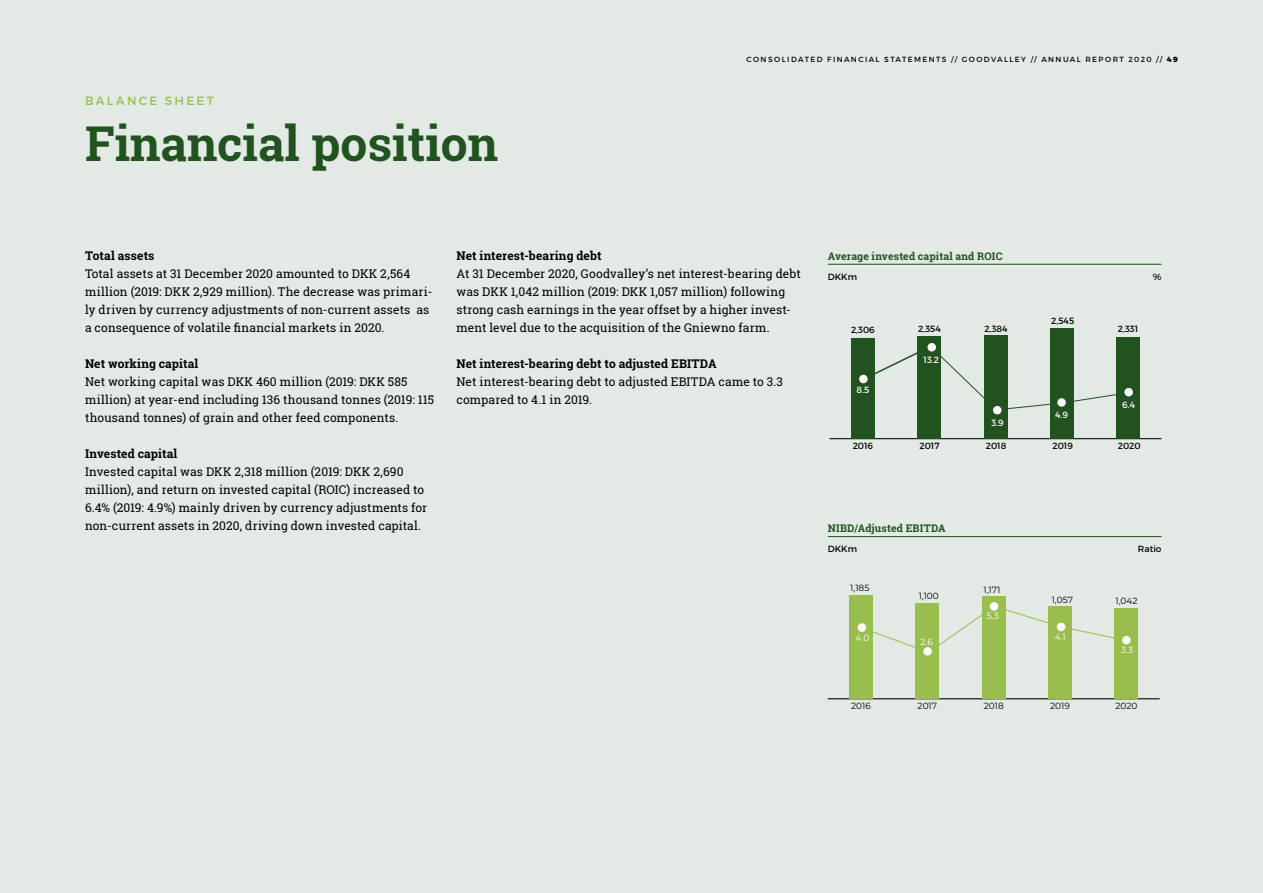
<style>
.page{position:relative;width:1263px;height:893px;background:#e3e9e5}
.page>*{position:absolute;margin:0;border:0;box-sizing:border-box;transform-origin:0 0}
.t1{font:700 48px "Roboto Slab";color:#215220}
.t2{font:12px/18px "Roboto Slab";letter-spacing:.01em;color:#000}
.t3{font:700 12px "Roboto Slab";letter-spacing:.01em;color:#000}
.t4{font:12px "Montserrat";letter-spacing:.19em;color:#99be4e}
.t5{font:700 10.5px "Roboto Slab";letter-spacing:.015em;color:#215220}
.t6{font:9px "Montserrat";color:#000}
.t7{font:9px "Montserrat";color:#fff}
.t8{font:7.5px "Montserrat";letter-spacing:.19em;color:#000}
.s1{font-weight:800}
</style>
<div class="page">
<hr style="left:830px;top:438px;width:331px;height:1px;background:#000">
<div style="left:851px;top:338px;width:24px;height:101px;background:#215220"></div>
<div style="left:917px;top:336px;width:24px;height:103px;background:#215220"></div>
<div style="left:983px;top:335px;width:24px;height:104px;background:#215220"></div>
<div style="left:1050px;top:328px;width:24px;height:111px;background:#215220"></div>
<div style="left:1116px;top:337px;width:24px;height:102px;background:#215220"></div>
<svg style="left:863px;top:344px;width:265px;height:67px"></svg>
<div style="left:927px;top:343px;width:9px;height:9px;background:#fff;border-radius:50%"></div>
<div style="left:859px;top:375px;width:9px;height:8px;background:#fff;border-radius:50%"></div>
<div style="left:993px;top:406px;width:9px;height:9px;background:#fff;border-radius:50%"></div>
<div style="left:1057px;top:398px;width:9px;height:9px;background:#fff;border-radius:4px"></div>
<div style="left:1124px;top:388px;width:9px;height:8px;background:#fff;border-radius:50%"></div>
<hr style="left:828px;top:699px;width:331px;height:1px;background:#000">
<div style="left:849px;top:596px;width:24px;height:103px;background:#99be4e"></div>
<div style="left:915px;top:603px;width:24px;height:96px;background:#99be4e"></div>
<div style="left:982px;top:597px;width:24px;height:102px;background:#99be4e"></div>
<div style="left:1048px;top:607px;width:24px;height:92px;background:#99be4e"></div>
<div style="left:1114px;top:608px;width:24px;height:91px;background:#99be4e"></div>
<svg style="left:866px;top:605px;width:261px;height:51px"></svg>
<svg style="left:989px;top:602px;width:9px;height:9px"></svg>
<div style="left:1057px;top:623px;width:8px;height:8px;background:#fff;border-radius:50%"></div>
<div style="left:1122px;top:636px;width:9px;height:8px;background:#fff;border-radius:50%"></div>
<svg style="left:857px;top:623px;width:9px;height:9px"></svg>
<hr style="left:828px;top:264px;width:333px;height:1px;background:#215220">
<hr style="left:828px;top:536px;width:333px;height:1px;background:#215220">
<p class="t4" style="left:85px;top:94px;width:130px">BALANCE SHEET</p>
<h1 class="t1" style="left:85px;top:111px;width:415px">Financial position</h1>
<p class="t8" style="left:746px;top:55px;width:433px">CONSOLIDATED FINANCIAL STATEMENTS // GOODVALLEY // ANNUAL REPORT 2020 // <span class="s1">49</span></p>
<p class="t3" style="left:85px;top:247px;width:71px">Total assets</p>
<p class="t2" style="left:85px;top:264px;width:349px">Total assets at 31 December 2020 amounted to DKK 2,564 million (2019: DKK 2,929 million). The decrease was primari&shy;ly driven by currency adjustments of non-current assets as a consequence of volatile financial markets in 2020.</p>
<p class="t3" style="left:85px;top:355px;width:115px">Net working capital</p>
<p class="t2" style="left:85px;top:372px;width:351px">Net working capital was DKK 460 million (2019: DKK 585 million) at year-end including 136 thousand tonnes (2019: 115 thousand tonnes) of grain and other feed components.</p>
<p class="t3" style="left:85px;top:445px;width:94px">Invested capital</p>
<p class="t2" style="left:85px;top:462px;width:344px">Invested capital was DKK 2,318 million (2019: DKK 2,690 million), and return on invested capital (ROIC) increased to 6.4% (2019: 4.9%) mainly driven by currency adjustments for non-current assets in 2020, driving down invested capital.</p>
<p class="t3" style="left:456px;top:247px;width:147px">Net interest-bearing debt</p>
<p class="t2" style="left:456px;top:264px;width:346px">At 31 December 2020, Goodvalley’s net interest-bearing debt was DKK 1,042 million (2019: DKK 1,057 million) following strong cash earnings in the year offset by a higher invest&shy;ment level due to the acquisition of the Gniewno farm.</p>
<p class="t3" style="left:456px;top:355px;width:262px">Net interest-bearing debt to adjusted EBITDA</p>
<p class="t2" style="left:456px;top:372px;width:328px">Net interest-bearing debt to adjusted EBITDA came to 3.3 compared to 4.1 in 2019.</p>
<p class="t5" style="left:828px;top:249px;width:176px">Average invested capital and ROIC</p>
<p class="t6" style="left:828px;top:271px;width:31px">DKKm</p>
<p class="t6" style="left:1153px;top:271px;width:10px">%</p>
<p class="t6" style="left:851px;top:325px;width:25px">2,306</p>
<p class="t7" style="left:856px;top:384px;width:14px">8.5</p>
<p class="t6" style="left:853px;top:440px;width:22px">2016</p>
<p class="t6" style="left:918px;top:323px;width:24px">2,354</p>
<p class="t7" style="left:923px;top:354px;width:17px">13.2</p>
<p class="t6" style="left:984px;top:323px;width:25px">2,384</p>
<p class="t7" style="left:991px;top:417px;width:14px">3.9</p>
<p class="t6" style="left:1051px;top:315px;width:24px">2,545</p>
<p class="t7" style="left:1055px;top:409px;width:14px">4.9</p>
<p class="t6" style="left:1118px;top:324px;width:22px">2,331</p>
<p class="t7" style="left:1122px;top:399px;width:14px">6.4</p>
<p class="t6" style="left:919px;top:440px;width:22px">2017</p>
<p class="t6" style="left:986px;top:440px;width:22px">2018</p>
<p class="t6" style="left:1052px;top:440px;width:22px">2019</p>
<p class="t6" style="left:1118px;top:440px;width:25px">2020</p>
<p class="t5" style="left:828px;top:521px;width:119px">NIBD/Adjusted EBITDA</p>
<p class="t6" style="left:828px;top:543px;width:31px">DKKm</p>
<p class="t6" style="left:1138px;top:543px;width:25px">Ratio</p>
<p class="t6" style="left:850px;top:582px;width:21px">1,185</p>
<p class="t6" style="left:983px;top:584px;width:18px">1,171</p>
<p class="t6" style="left:919px;top:590px;width:22px">1,100</p>
<p class="t7" style="left:855px;top:631px;width:15px">4.0</p>
<p class="t7" style="left:920px;top:635px;width:14px">2.6</p>
<p class="t7" style="left:987px;top:609px;width:14px">5.3</p>
<p class="t6" style="left:1052px;top:593px;width:23px">1,057</p>
<p class="t7" style="left:1055px;top:631px;width:13px">4.1</p>
<p class="t6" style="left:1115px;top:594px;width:24px">1,042</p>
<p class="t7" style="left:1121px;top:644px;width:14px">3.3</p>
<p class="t6" style="left:851px;top:700px;width:21px">2016</p>
<p class="t6" style="left:917px;top:700px;width:21px">2017</p>
<p class="t6" style="left:984px;top:700px;width:22px">2018</p>
<p class="t6" style="left:1050px;top:700px;width:21px">2019</p>
<p class="t6" style="left:1115px;top:700px;width:24px">2020</p>
</div>
